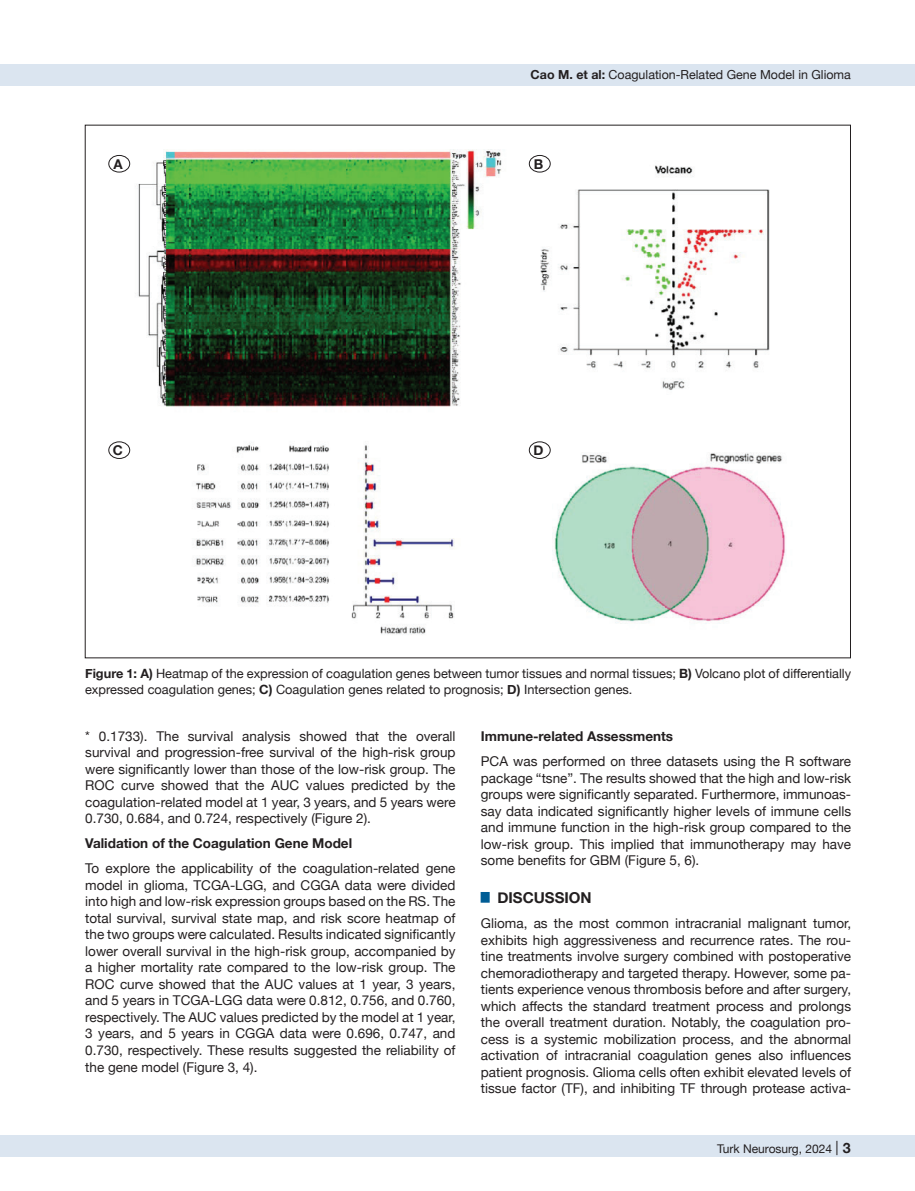
<style>
.page{position:relative;width:915px;height:1191px;background:#fff}
.page>*{position:absolute;margin:0;border:0;box-sizing:border-box;transform-origin:0 0}
.t1{font:700 15px "Helvetica Neue";color:#231f20}
.t2{font:13.5px/16.5px "Helvetica Neue";color:#231f20;text-align:justify}
.t3{font:700 13.5px "Helvetica Neue";color:#231f20}
.t4{font:12.75px/15.8px "Helvetica Neue";color:#231f20}
.t5{font:12.45px "Helvetica Neue";color:#231f20}
.t6{font:12px "Helvetica Neue";color:#231f20}
.s1{font-weight:700}
.s2{font-size:14.25px}
.s3{font-weight:700;font-size:14.25px}
</style>
<div class="page">
<div style="left:0;top:1135px;width:914px;height:22px;background:#dbe5f0"></div>
<div style="left:0;top:64px;width:914px;height:21px;background:#dbe5f0"></div>
<img style="left:108px;top:150px;width:678px;height:485px">
<div style="left:109px;top:155px;width:21px;height:17px;background:#fff;border-radius:50%"></div>
<div style="left:109px;top:155px;width:21px;height:17px;border:1px solid #231f20;border-radius:50%"></div>
<div style="left:529px;top:155px;width:21px;height:17px;background:#fff;border-radius:50%"></div>
<div style="left:529px;top:155px;width:21px;height:17px;border:1px solid #231f20;border-radius:50%"></div>
<div style="left:109px;top:442px;width:21px;height:16px;background:#fff;border-radius:50%"></div>
<div style="left:109px;top:441px;width:21px;height:18px;border:1px solid #231f20;border-radius:50%"></div>
<div style="left:529px;top:442px;width:21px;height:16px;background:#fff;border-radius:50%"></div>
<div style="left:529px;top:441px;width:21px;height:18px;border:1px solid #231f20;border-radius:50%"></div>
<p class="t5" style="left:530px;top:66px;width:322px"><span class="s1">Cao M. et al:</span> Coagulation-Related Gene Model in Glioma</p>
<p class="t3" style="left:113px;top:153px;width:11px">A</p>
<p class="t3" style="left:533px;top:153px;width:11px">B</p>
<p class="t3" style="left:113px;top:440px;width:12px">C</p>
<p class="t3" style="left:533px;top:440px;width:12px">D</p>
<p class="t4" style="left:85px;top:666px;width:767px"><span class="s1">Figure 1: A)</span> Heatmap of the expression of coagulation genes between tumor tissues and normal tissues; <span class="s1">B)</span> Volcano plot of differentially expressed coagulation genes; <span class="s1">C)</span> Coagulation genes related to prognosis; <span class="s1">D)</span> Intersection genes.</p>
<p class="t2" style="left:85px;top:728px;width:371px">* 0.1733). The survival analysis showed that the overall survival and progression-free survival of the high-risk group were significantly lower than those of the low-risk group. The ROC curve showed that the AUC values predicted by the coagulation-related model at 1 year, 3 years, and 5 years were 0.730, 0.684, and 0.724, respectively (Figure 2).</p>
<p class="t3" style="left:85px;top:833px;width:268px">Validation of the Coagulation Gene Model</p>
<p class="t2" style="left:85px;top:861px;width:371px">To explore the applicability of the coagulation-related gene model in glioma, TCGA-LGG, and CGGA data were divided into high and low-risk expression groups based on the RS. The total survival, survival state map, and risk score heatmap of the two groups were calculated. Results indicated significantly lower overall survival in the high-risk group, accompanied by a higher mortality rate compared to the low-risk group. The ROC curve showed that the AUC values at 1 year, 3 years, and 5 years in TCGA-LGG data were 0.812, 0.756, and 0.760, respectively. The AUC values predicted by the model at 1 year, 3 years, and 5 years in CGGA data were 0.696, 0.747, and 0.730, respectively. These results suggested the reliability of the gene model (Figure 3, 4).</p>
<p class="t3" style="left:480px;top:726px;width:194px">Immune-related Assessments</p>
<p class="t2" style="left:480px;top:754px;width:371px">PCA was performed on three datasets using the R software package “tsne”. The results showed that the high and low-risk groups were significantly separated. Furthermore, immunoas&shy;say data indicated significantly higher levels of immune cells and immune function in the high-risk group compared to the low-risk group. This implied that immunotherapy may have some benefits for GBM (Figure 5, 6).</p>
<p class="t1" style="left:480px;top:886px;width:112px"><sup>█</sup> DISCUSSION</p>
<p class="t2" style="left:480px;top:915px;width:371px">Glioma, as the most common intracranial malignant tumor, exhibits high aggressiveness and recurrence rates. The rou&shy;tine treatments involve surgery combined with postoperative chemoradiotherapy and targeted therapy. However, some pa&shy;tients experience venous thrombosis before and after surgery, which affects the standard treatment process and prolongs the overall treatment duration. Notably, the coagulation pro&shy;cess is a systemic mobilization process, and the abnormal activation of intracranial coagulation genes also influences patient prognosis. Glioma cells often exhibit elevated levels of tissue factor (TF), and inhibiting TF through protease activa-</p>
<p class="t6" style="left:716px;top:1140px;width:156px">Turk Neurosurg, 2024 <span class="s2">|</span> <span class="s3">3 3</span></p>
</div>
